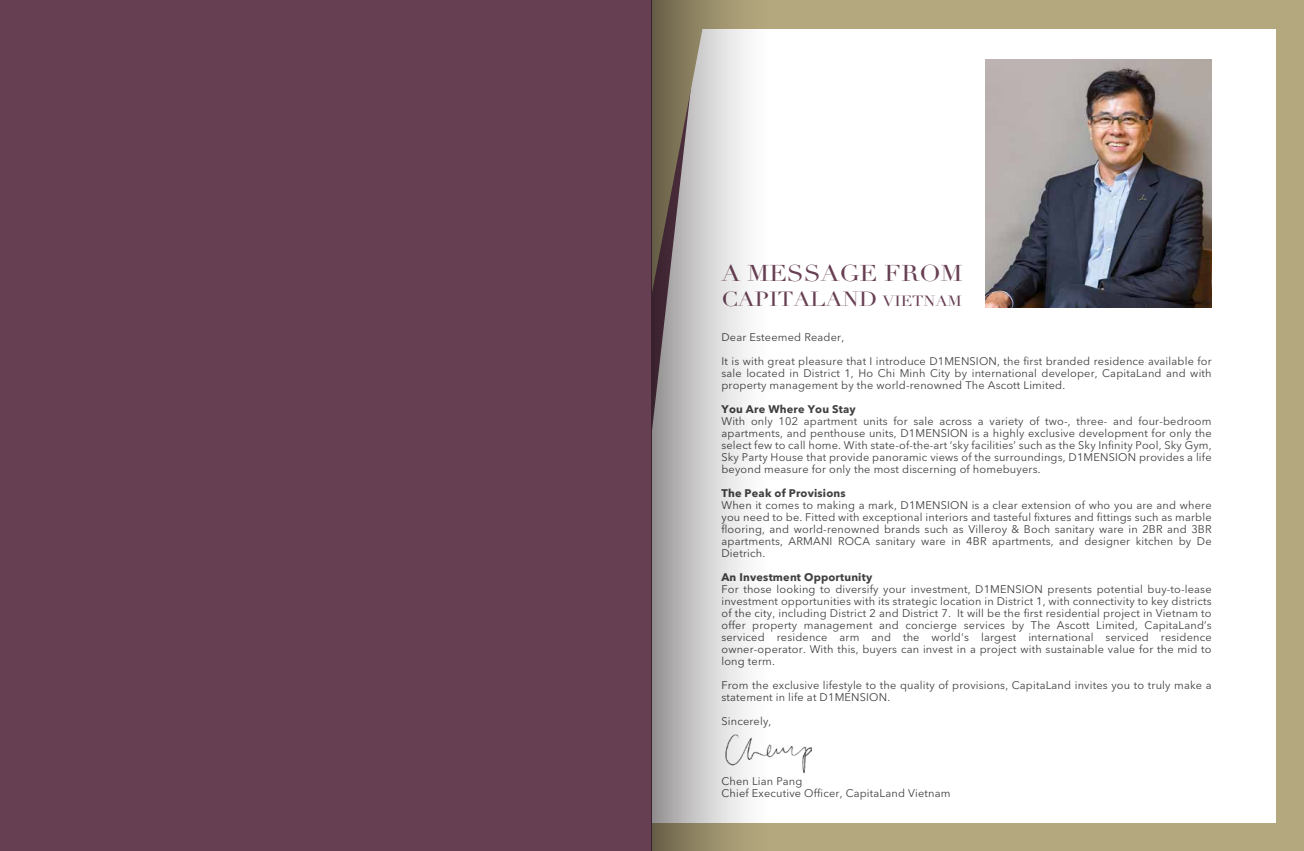
<style>
.page{position:relative;width:1304px;height:851px;background:#fff}
.page>*{position:absolute;margin:0;border:0;box-sizing:border-box;transform-origin:0 0}
.t1{font:22.4px "Didot";letter-spacing:-.01em;color:#673f53;scale:1.15 1}
.t2{font:20px "Didot";letter-spacing:-.01em;color:#673f53;scale:1.15 1}
.t3{font:11px/12px "Avenir Next LT Pro";letter-spacing:.015em;color:#414042}
.t4{font:700 11px "Avenir Next LT Pro";letter-spacing:.015em;color:#414042}
.s1{font-size:14.5px}
</style>
<div class="page">
<div style="left:652px;top:0;width:652px;height:850px;background:#b4a87e"></div>
<div style="left:652px;top:29px;width:623px;height:793px;background:#fff"></div>
<img style="left:777px;top:746px;width:34px;height:28px">
<img style="left:986px;top:60px;width:226px;height:247px">
<div style="left:0;top:0;width:652px;height:850px;background:#673f53"></div>
<svg style="left:652px;top:0;width:125px;height:850px"></svg>
<h1 class="t1" style="left:721px;top:260px;width:211px">A MESSAGE FROM</h1>
<h2 class="t2" style="left:721px;top:287px;width:211px">CAPITALAND <span class="s1">VIETNAM</span></h2>
<p class="t3" style="left:721px;top:325px;width:492px;line-height:24px">Dear Esteemed Reader,<br>It is with great pleasure that I introduce D1MENSION, the first branded residence available for</p>
<p class="t3" style="left:721px;top:367px;width:492px">sale located in District 1, Ho Chi Minh City by international developer, CapitaLand and with property management by the world-renowned The Ascott Limited.</p>
<p class="t4" style="left:721px;top:402px;width:136px">You Are Where You Stay</p>
<p class="t3" style="left:721px;top:415px;width:492px;text-align:justify">With only 102 apartment units for sale across a variety of two-, three- and four-bedroom apartments, and penthouse units, D1MENSION is a highly exclusive development for only the select few to call home. With state-of-the-art ‘sky facilities’ such as the Sky Infinity Pool, Sky Gym, Sky Party House that provide panoramic views of the surroundings, D1MENSION provides a life beyond measure for only the most discerning of homebuyers.</p>
<p class="t4" style="left:721px;top:486px;width:126px">The Peak of Provisions</p>
<p class="t3" style="left:721px;top:499px;width:492px;text-align:justify">When it comes to making a mark, D1MENSION is a clear extension of who you are and where you need to be. Fitted with exceptional interiors and tasteful fixtures and fittings such as marble flooring, and world-renowned brands such as Villeroy &amp; Boch sanitary ware in 2BR and 3BR apartments, ARMANI ROCA sanitary ware in 4BR apartments, and designer kitchen by De Dietrich.</p>
<p class="t4" style="left:721px;top:570px;width:152px">An Investment Opportunity</p>
<p class="t3" style="left:721px;top:583px;width:492px;text-align:justify">For those looking to diversify your investment, D1MENSION presents potential buy-to-lease investment opportunities with its strategic location in District 1, with connectivity to key districts of the city, including District 2 and District 7. It will be the first residential project in Vietnam to offer property management and concierge services by The Ascott Limited, CapitaLand’s serviced residence arm and the world's largest international serviced residence owner-operator. With this, buyers can invest in a project with sustainable value for the mid to long term.</p>
<p class="t3" style="left:721px;top:679px;width:492px">From the exclusive lifestyle to the quality of provisions, CapitaLand invites you to truly make a statement in life at D1MENSION.</p>
<p class="t3" style="left:721px;top:715px;width:51px">Sincerely,</p>
<p class="t3" style="left:721px;top:775px;width:231px">Chen Lian Pang<br>Chief Executive Officer, CapitaLand Vietnam</p>
</div>
